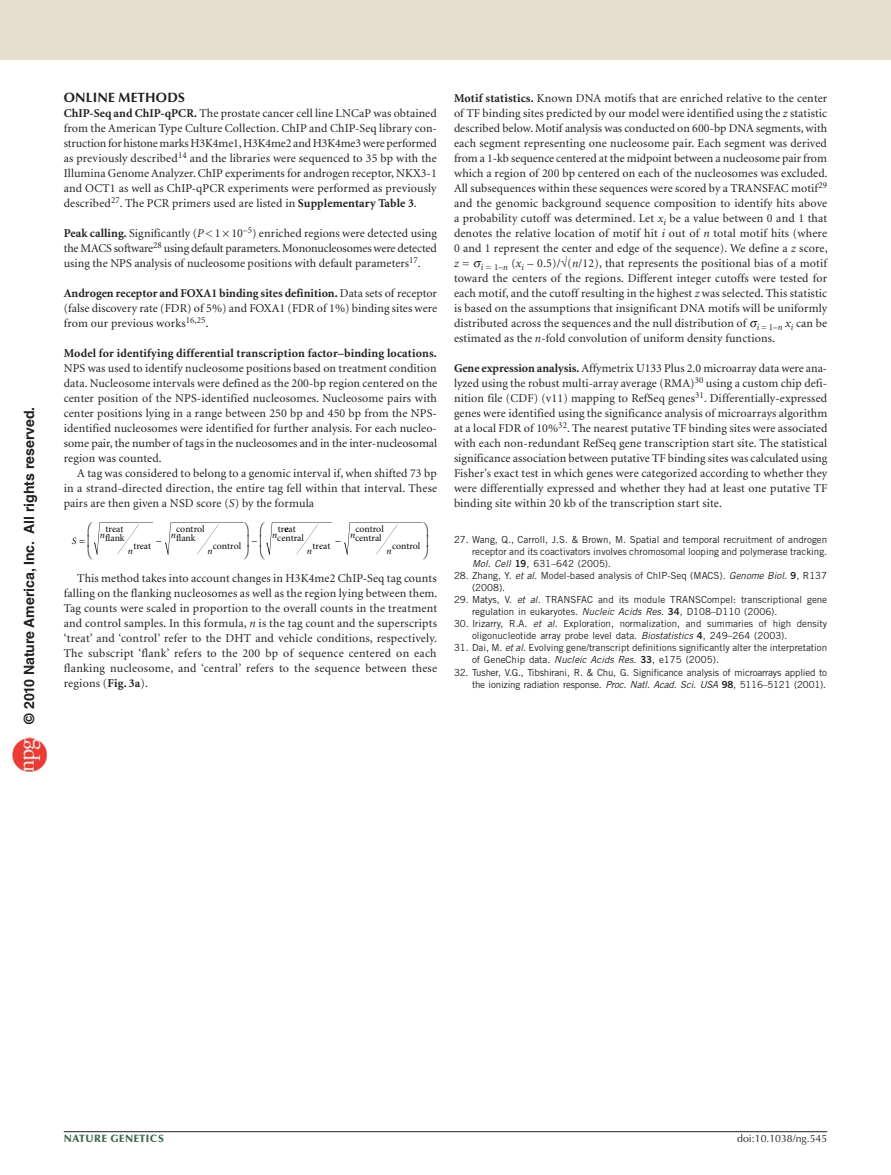
<style>
.page{position:relative;width:891px;height:1175px;background:#fff}
.page>*{position:absolute;margin:0;border:0;box-sizing:border-box;transform-origin:0 0}
.t1{font:700 14.1px "Helvetica LT Std";color:#231f20}
.t2{font:700 13.5px "Optima";letter-spacing:.01em;color:#231f20}
.t3{font:12px/15px "Minion";letter-spacing:.01em;color:#231f20;text-align:justify}
.t4{font:700 12px "Minion";letter-spacing:.01em;color:#231f20}
.t5{font:10.5px "Optima";color:#231f20}
.t6{font:900 10.5px "Optima";letter-spacing:.05em;color:#3b684f}
.t7{font:9.75px/12px "Trade Gothic";color:#231f20}
.t8{font:9.75px/12px "Trade Gothic";letter-spacing:-.02em;color:#231f20;text-align:right}
.t9{font:9.75px "Minion";color:#000}
.t10{font:italic 9.75px "Minion";color:#000}
.s1{font-weight:700}
.s2{font-style:italic}
.s3{font-family:"Trade Gothic Bold Two"}
</style>
<div class="page">
<hr style="left:64px;top:1131px;width:763px;height:1px;background:#231f20">
<div style="left:0;top:0;width:891px;height:60px;background:#e5e0ce"></div>
<img style="left:12px;top:738px;width:34px;height:34px">
<svg style="left:93px;top:522px;width:330px;height:33px"></svg>
<p class="t1" style="left:21px;top:723px;width:318px;rotate:-90deg">© 2010 Nature America, Inc. All rights reserved.</p>
<p class="t2" style="left:64px;top:90px;width:123px">ONLINE METHODS</p>
<p class="t3" style="left:64px;top:106px;width:375px"><span class="s1">ChIP-Seq and ChIP-qPCR.</span> The prostate cancer cell line LNCaP was obtained from the American Type Culture Collection. ChIP and ChIP-Seq library con&shy;struction for histone marks H3K4me1, H3K4me2 and H3K4me3 were performed as previously described<sup>14</sup> and the libraries were sequenced to 35 bp with the Illumina Genome Analyzer. ChIP experiments for androgen receptor, NKX3-1 and OCT1 as well as ChIP-qPCR experiments were performed as previously described<sup>27</sup>. The PCR primers used are listed in <span class="s1">Supplementary Table 3</span>.</p>
<p class="t3" style="left:64px;top:226px;width:375px"><span class="s1">Peak calling.</span> Significantly (<span class="s2">P</span>&lt;1×10<sup>–5</sup>) enriched regions were detected using the MACS software<sup>28</sup> using default parameters. Mononucleosomes were detected using the NPS analysis of nucleosome positions with default parameters<sup>17</sup>.</p>
<p class="t3" style="left:64px;top:286px;width:375px"><span class="s1">Androgen receptor and FOXA1 binding sites definition.</span> Data sets of receptor (false discovery rate (FDR) of 5%) and FOXA1 (FDR of 1%) binding sites were from our previous works<sup>16,25</sup>.</p>
<p class="t4" style="left:64px;top:347px;width:375px">Model for identifying differential transcription factor–binding locations.</p>
<p class="t3" style="left:64px;top:361px;width:375px">NPS was used to identify nucleosome positions based on treatment condition data. Nucleosome intervals were defined as the 200-bp region centered on the center position of the NPS-identified nucleosomes. Nucleosome pairs with center positions lying in a range between 250 bp and 450 bp from the NPS&shy;identified nucleosomes were identified for further analysis. For each nucleo&shy;some pair, the number of tags in the nucleosomes and in the inter-nucleosomal region was counted.</p>
<p class="t3" style="left:64px;top:466px;width:375px;text-indent:14px">A tag was considered to belong to a genomic interval if, when shifted 73 bp in a strand-directed direction, the entire tag fell within that interval. These pairs are then given a NSD score (<span class="s2">S</span>) by the formula</p>
<p class="t10" style="left:72px;top:536px;width:6px">S</p>
<p class="t9" style="left:176px;top:524px;width:30px">control</p>
<p class="t9" style="left:355px;top:524px;width:30px">control</p>
<p class="t9" style="left:106px;top:524px;width:19px">treat</p>
<p class="t9" style="left:278px;top:524px;width:19px">treat</p>
<p class="t10" style="left:100px;top:530px;width:7px">n</p>
<p class="t10" style="left:171px;top:530px;width:7px">n</p>
<p class="t10" style="left:272px;top:530px;width:7px">n</p>
<p class="t10" style="left:350px;top:530px;width:7px">n</p>
<p class="t9" style="left:105px;top:533px;width:21px">flank</p>
<p class="t9" style="left:176px;top:533px;width:21px">flank</p>
<p class="t9" style="left:277px;top:533px;width:28px">central</p>
<p class="t9" style="left:355px;top:533px;width:28px">central</p>
<p class="t9" style="left:213px;top:541px;width:30px">control</p>
<p class="t9" style="left:392px;top:541px;width:30px">control</p>
<p class="t9" style="left:133px;top:541px;width:19px">treat</p>
<p class="t9" style="left:313px;top:541px;width:19px">treat</p>
<p class="t10" style="left:387px;top:546px;width:7px">n</p>
<p class="t3" style="left:64px;top:571px;width:375px;text-indent:14px">This method takes into account changes in H3K4me2 ChIP-Seq tag counts falling on the flanking nucleosomes as well as the region lying between them.<br>Tag counts were scaled in proportion to the overall counts in the treatment and control samples. In this formula, <span class="s2">n</span> is the tag count and the superscripts ‘treat’ and ‘control’ refer to the DHT and vehicle conditions, respectively.<br>The subscript ‘flank’ refers to the 200 bp of sequence centered on each flanking nucleosome, and ‘central’ refers to the sequence between these regions (<span class="s1">Fig. 3a</span>).</p>
<p class="t10" style="left:128px;top:546px;width:7px">n</p>
<p class="t10" style="left:207px;top:546px;width:7px">n</p>
<p class="t10" style="left:307px;top:546px;width:7px">n</p>
<p class="t3" style="left:454px;top:91px;width:375px"><span class="s1">Motif statistics.</span> Known DNA motifs that are enriched relative to the center of TF binding sites predicted by our model were identified using the <span class="s2">z</span> statistic described below. Motif analysis was conducted on 600-bp DNA segments, with each segment representing one nucleosome pair. Each segment was derived from a 1-kb sequence centered at the midpoint between a nucleosome pair from which a region of 200 bp centered on each of the nucleosomes was excluded.<br>All subsequences within these sequences were scored by a TRANSFAC motif<sup>29 </sup>and the genomic background sequence composition to identify hits above a probability cutoff was determined. Let <span class="s2">x</span><sub>i</sub> be a value between 0 and 1 that denotes the relative location of motif hit <span class="s2">i</span> out of <span class="s2">n</span> total motif hits (where 0 and 1 represent the center and edge of the sequence). We define a <span class="s2">z</span> score, <span class="s2">z</span> = <sub>i</sub> <sub>=</sub> <sub>1–</sub><sub>n</sub> (<span class="s2">x</span><sub>i</sub> – 0.5)/ (<span class="s2">n</span>/12), that represents the positional bias of a motif toward the centers of the regions. Different integer cutoffs were tested for each motif, and the cutoff resulting in the highest <span class="s2">z</span> was selected. This statistic is based on the assumptions that insignificant DNA motifs will be uniformly distributed across the sequences and the null distribution of <sub>i</sub> <sub>=</sub> <sub>1–</sub><sub>n</sub> <span class="s2">x</span><sub>i</sub> can be estimated as the <span class="s2">n</span>-fold convolution of uniform density functions.</p>
<p class="t3" style="left:454px;top:361px;width:375px"><span class="s1">Gene expression analysis.</span> Affymetrix U133 Plus 2.0 microarray data were ana&shy;lyzed using the robust multi-array average (RMA)<sup>30</sup> using a custom chip defi&shy;nition file (CDF) (v11) mapping to RefSeq genes<sup>31</sup>. Differentially-expressed genes were identified using the significance analysis of microarrays algorithm at a local FDR of 10%<sup>32</sup>. The nearest putative TF binding sites were associated with each non-redundant RefSeq gene transcription start site. The statistical significance association between putative TF binding sites was calculated using Fisher’s exact test in which genes were categorized according to whether they were differentially expressed and whether they had at least one putative TF binding site within 20 kb of the transcription start site.</p>
<p class="t7" style="left:472px;top:534px;width:357px;text-align:justify;text-indent:-18px">27. Wang, Q., Carroll, J.S. &amp; Brown, M. Spatial and temporal recruitment of androgen receptor and its coactivators involves chromosomal looping and polymerase tracking.<br><span class="s2">Mol. Cell</span> <span class="s3">19</span>, 631–642 (2005).</p>
<p class="t7" style="left:472px;top:570px;width:357px;text-indent:-18px">28. Zhang, Y. <span class="s2">et al.</span> Model-based analysis of ChIP-Seq (MACS). <span class="s2">Genome Biol.</span> <span class="s3">9</span>, R137 (2008).</p>
<p class="t7" style="left:472px;top:594px;width:357px;text-indent:-18px">29. Matys, V. <span class="s2">et al.</span> TRANSFAC and its module TRANSCompel: transcriptional gene regulation in eukaryotes. <span class="s2">Nucleic Acids Res.</span> <span class="s3">34</span>, D108–D110 (2006).</p>
<p class="t7" style="left:472px;top:618px;width:357px;text-indent:-18px">30. Irizarry, R.A. <span class="s2">et al.</span> Exploration, normalization, and summaries of high density oligonucleotide array probe level data. <span class="s2">Biostatistics</span> <span class="s3">4</span>, 249–264 (2003).</p>
<p class="t7" style="left:472px;top:642px;width:357px;text-indent:-18px">31. Dai, M. <span class="s2">et al.</span> Evolving gene/transcript definitions significantly alter the interpretation of GeneChip data. <span class="s2">Nucleic Acids Res.</span> <span class="s3">33</span>, e175 (2005).</p>
<p class="t8" style="left:454px;top:666px;width:375px">32. Tusher, V.G., Tibshirani, R. &amp; Chu, G. Significance analysis of microarrays applied to the ionizing radiation response. <span class="s2">Proc. Natl. Acad. Sci. USA</span> <span class="s3">98</span>, 5116–5121 (2001).</p>
<p class="t6" style="left:64px;top:1132px;width:102px">NATURE GENETICS</p>
<p class="t5" style="left:737px;top:1132px;width:91px">doi:10.1038/ng.545</p>
</div>
